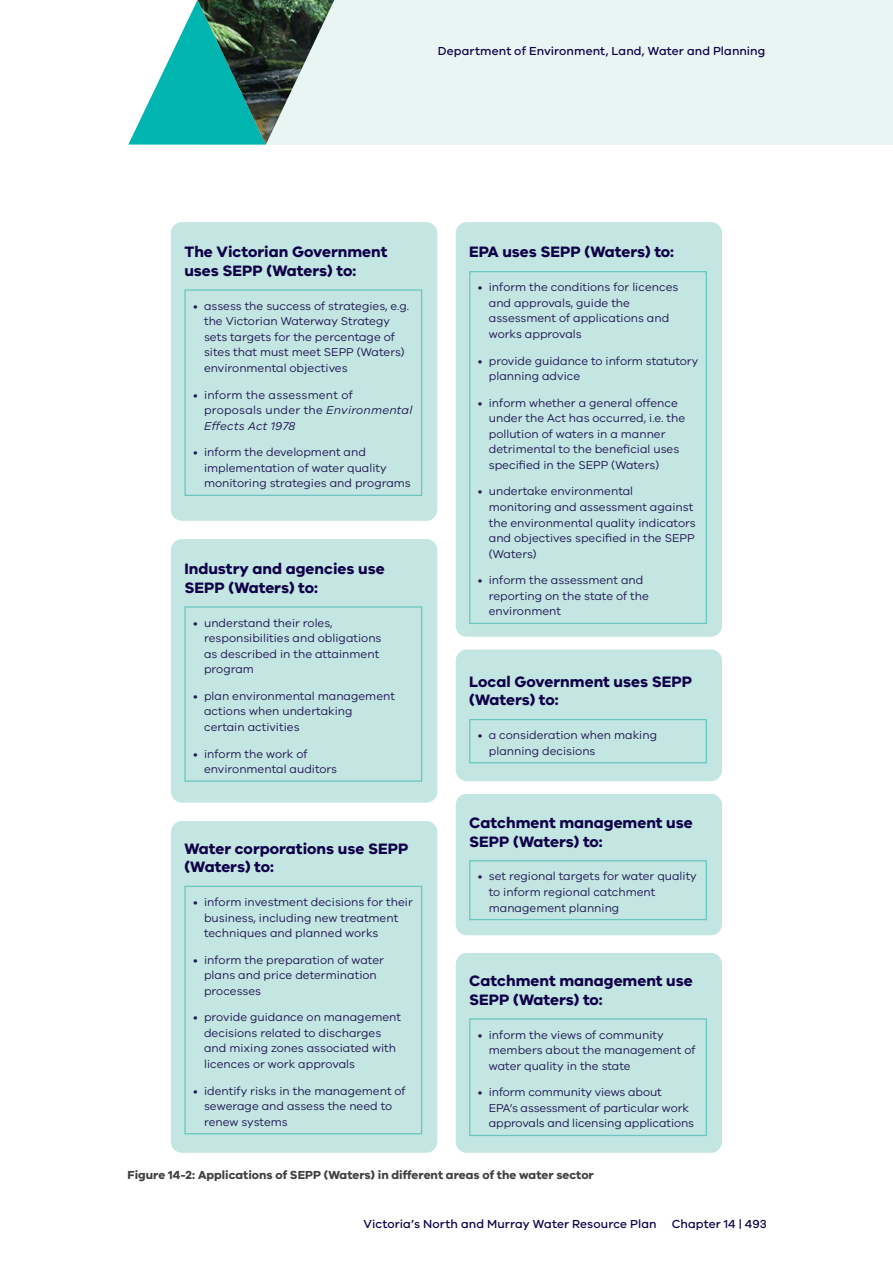
<style>
.page{position:relative;width:893px;height:1263px;background:#fff}
.page>*{position:absolute;margin:0;border:0;box-sizing:border-box;transform-origin:0 0}
.t1{font:700 15.6px/18.6px "VIC";color:#100249}
.t2{font:500 12px "VIC";letter-spacing:.005em;color:#100249}
.t3{font:700 12px "VIC";color:#414042}
.t4{font:11.7px/15.6px "VIC";color:#221954}
.t5{font:11.7px/15.6px "VIC";letter-spacing:.02em;color:#221954}
.s1{font-style:italic}
</style>
<div class="page">
<div style="left:198px;top:0;width:695px;height:145px;background:#e8f5f3"></div>
<svg style="left:128px;top:11px;width:64px;height:134px"></svg>
<img style="left:192px;top:0;width:143px;height:145px">
<div style="left:171px;top:222px;width:266px;height:299px;background:#c4e6e2;border-radius:11px"></div>
<div style="left:171px;top:821px;width:266px;height:332px;background:#c4e6e2;border-radius:11px"></div>
<div style="left:456px;top:649px;width:266px;height:132px;background:#c4e6e2;border-radius:11px"></div>
<div style="left:456px;top:794px;width:266px;height:141px;background:#c4e6e2;border-radius:11px"></div>
<div style="left:456px;top:953px;width:266px;height:200px;background:#c4e6e2;border-radius:11px"></div>
<div style="left:171px;top:539px;width:266px;height:264px;background:#c4e6e2;border-radius:11px"></div>
<div style="left:456px;top:222px;width:266px;height:415px;background:#c4e6e2;border-radius:11px"></div>
<svg style="left:184px;top:289px;width:239px;height:207px"></svg>
<svg style="left:184px;top:885px;width:239px;height:250px"></svg>
<svg style="left:469px;top:719px;width:238px;height:45px"></svg>
<svg style="left:469px;top:860px;width:238px;height:61px"></svg>
<svg style="left:469px;top:1018px;width:238px;height:119px"></svg>
<svg style="left:184px;top:606px;width:239px;height:176px"></svg>
<svg style="left:469px;top:271px;width:238px;height:353px"></svg>
<p class="t2" style="left:438px;top:43px;width:329px">Department of Environment, Land, Water and Planning</p>
<h1 class="t1" style="left:184px;top:242px;width:205px">The Victorian Government uses SEPP (Waters) to:</h1>
<p class="t4" style="left:204px;top:298px;width:207px;text-indent:-11px">• assess the success of strategies, e.g. the Victorian Waterway Strategy sets targets for the percentage of sites that must meet SEPP (Waters) environmental objectives</p>
<p class="t5" style="left:204px;top:386px;width:210px;text-indent:-11px">• inform the assessment of proposals under the <span class="s1">Environmental<br>Effects Act 1978</span></p>
<p class="t4" style="left:204px;top:444px;width:208px;text-indent:-11px">• inform the development and implementation of water quality monitoring strategies and programs</p>
<h1 class="t1" style="left:184px;top:559px;width:202px">Industry and agencies use<br>SEPP (Waters) to:</h1>
<p class="t4" style="left:204px;top:614px;width:179px;text-indent:-11px">• understand their roles, responsibilities and obligations as described in the attainment program</p>
<p class="t4" style="left:204px;top:688px;width:192px;text-indent:-11px">• plan environmental management actions when undertaking certain activities</p>
<p class="t4" style="left:204px;top:745px;width:135px;text-indent:-11px">• inform the work of environmental auditors</p>
<h1 class="t1" style="left:184px;top:838px;width:225px">Water corporations use SEPP (Waters) to:</h1>
<p class="t4" style="left:204px;top:894px;width:210px;text-indent:-11px">• inform investment decisions for their business, including new treatment techniques and planned works</p>
<p class="t4" style="left:204px;top:951px;width:181px;text-indent:-11px">• inform the preparation of water plans and price determination processes</p>
<p class="t4" style="left:204px;top:1009px;width:199px;text-indent:-11px">• provide guidance on management decisions related to discharges and mixing zones associated with licences or work approvals</p>
<p class="t4" style="left:204px;top:1082px;width:203px;text-indent:-11px">• identify risks in the management of sewerage and assess the need to renew systems</p>
<h1 class="t1" style="left:469px;top:242px;width:206px">EPA uses SEPP (Waters) to:</h1>
<p class="t4" style="left:489px;top:279px;width:191px;text-indent:-11px">• inform the conditions for licences and approvals, guide the assessment of applications and works approvals</p>
<p class="t4" style="left:489px;top:352px;width:211px;text-indent:-11px">• provide guidance to inform statutory planning advice</p>
<p class="t4" style="left:489px;top:395px;width:198px;text-indent:-11px">• inform whether a general offence under the Act has occurred, i.e. the pollution of waters in a manner detrimental to the beneficial uses specified in the SEPP (Waters)</p>
<p class="t4" style="left:489px;top:483px;width:208px;text-indent:-11px">• undertake environmental monitoring and assessment against the environmental quality indicators and objectives specified in the SEPP (Waters)</p>
<p class="t4" style="left:489px;top:572px;width:162px;text-indent:-11px">• inform the assessment and reporting on the state of the environment</p>
<h1 class="t1" style="left:469px;top:672px;width:225px">Local Government uses SEPP (Waters) to:</h1>
<p class="t4" style="left:489px;top:727px;width:170px;text-indent:-11px">• a consideration when making planning decisions</p>
<h1 class="t1" style="left:469px;top:813px;width:225px">Catchment management use<br>SEPP (Waters) to:</h1>
<p class="t4" style="left:489px;top:868px;width:210px;text-indent:-11px">• set regional targets for water quality to inform regional catchment management planning</p>
<h1 class="t1" style="left:469px;top:971px;width:225px">Catchment management use<br>SEPP (Waters) to:</h1>
<p class="t4" style="left:489px;top:1026px;width:208px;text-indent:-11px">• inform the views of community members about the management of water quality in the state</p>
<p class="t4" style="left:489px;top:1084px;width:207px;text-indent:-11px">• inform community views about<br>EPA’s assessment of particular work approvals and licensing applications</p>
<p class="t3" style="left:128px;top:1168px;width:468px">Figure 14-2: Applications of SEPP (Waters) in different areas of the water sector</p>
<p class="t2" style="left:363px;top:1217px;width:295px">Victoria’s North and Murray Water Resource Plan</p>
<p class="t2" style="left:672px;top:1217px;width:97px">Chapter 14 | 493</p>
</div>
